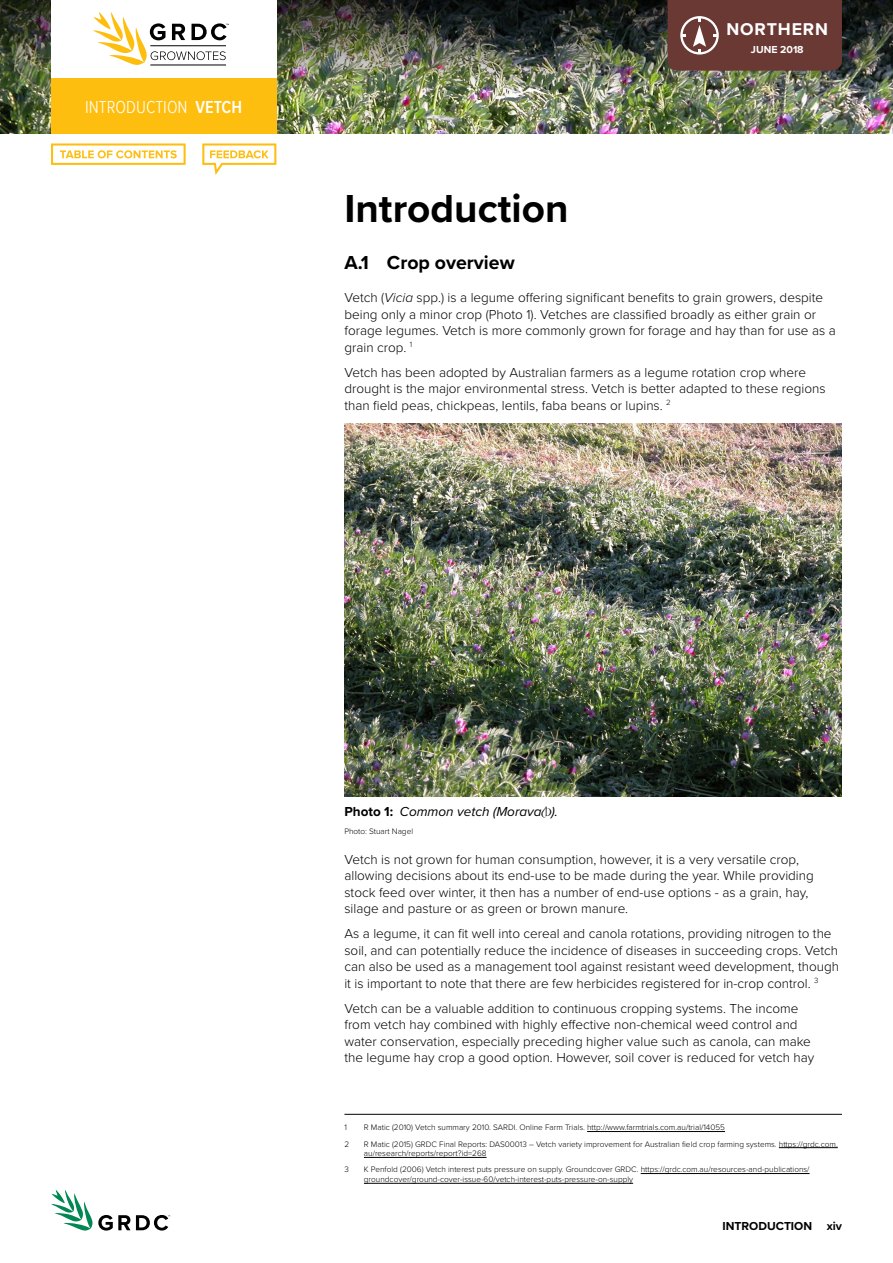
<style>
.page{position:relative;width:893px;height:1263px;background:#fff}
.page>*{position:absolute;margin:0;border:0;box-sizing:border-box;transform-origin:0 0}
.t1{font:700 40.5px "Proxima Nova";color:#000}
.t2{font:700 19.5px "Proxima Nova";color:#000}
.t3{font:300 18px "Proxima Nova Cond";color:#fff}
.t4{font:700 17.7px "Proxima Nova";letter-spacing:.05em;color:#fff}
.t5{font:300 13.5px/16.5px "Proxima Nova";color:#000}
.t6{font:italic 13.5px "Proxima Nova";color:#000}
.t7{font:700 12px "Proxima Nova";color:#000}
.t8{font:700 10.5px "Proxima Nova";color:#fff}
.t9{font:300 8.25px/9.8px "Proxima Nova";color:#000}
.s1{font-weight:600}
.s2{font-style:italic}
.s3{font-weight:700;font-style:normal}
.s4{font-family:"Plant Breeders Webfont";font-style:normal}
</style>
<div class="page">
<img style="left:0;top:117px;width:893px;height:16px">
<img style="left:0;top:0;width:893px;height:117px">
<svg style="left:51px;top:1190px;width:119px;height:41px"></svg>
<div style="left:51px;top:0;width:225px;height:81px;background:#fff"></div>
<div style="left:51px;top:78px;width:225px;height:55px;background:#febe10"></div>
<div style="left:668px;top:0;width:174px;height:71px;background:#6b3934"></div>
<hr style="left:150px;top:65px;width:76px;height:1px;background:#000">
<svg style="left:93px;top:12px;width:136px;height:53px"></svg>
<img style="left:344px;top:423px;width:498px;height:373px">
<hr style="left:344px;top:1114px;width:498px;height:1px;background:#000">
<hr style="left:587px;top:1131px;width:138px;height:1px;background:#000">
<hr style="left:779px;top:1147px;width:59px;height:1px;background:#000">
<hr style="left:364px;top:1157px;width:123px;height:1px;background:#000">
<hr style="left:641px;top:1173px;width:169px;height:1px;background:#000">
<hr style="left:364px;top:1183px;width:269px;height:1px;background:#000">
<svg style="left:51px;top:143px;width:135px;height:22px"></svg>
<svg style="left:202px;top:143px;width:74px;height:32px"></svg>
<h3 class="t3" style="left:85px;top:94px;width:130px">INTRODUCTION <span class="s1">Vetch</span></h3>
<h3 class="t4" style="left:726px;top:19px;width:103px">NORTHERN</h3>
<p class="t8" style="left:751px;top:41px;width:54px">June 2018</p>
<h1 class="t1" style="left:344px;top:178px;width:226px">Introduction</h1>
<h2 class="t2" style="left:344px;top:247px;width:172px">A.1 Crop overview</h2>
<p class="t5" style="left:344px;top:288px;width:493px">Vetch (<span class="s2">Vicia</span> spp.) is a legume offering significant benefits to grain growers, despite being only a minor crop (Photo 1). Vetches are classified broadly as either grain or forage legumes. Vetch is more commonly grown for forage and hay than for use as a grain crop. <sup>1</sup></p>
<p class="t5" style="left:344px;top:363px;width:483px">Vetch has been adopted by Australian farmers as a legume rotation crop where drought is the major environmental stress. Vetch is better adapted to these regions than field peas, chickpeas, lentils, faba beans or lupins. <sup>2</sup></p>
<p class="t6" style="left:344px;top:801px;width:215px"><span class="s3">Photo 1:</span> Common vetch (Morava<span class="s4">P</span>).</p>
<p class="t9" style="left:344px;top:826px;width:70px">Photo: Stuart Nagel</p>
<p class="t5" style="left:344px;top:850px;width:471px">Vetch is not grown for human consumption, however, it is a very versatile crop, allowing decisions about its end-use to be made during the year. While providing stock feed over winter, it then has a number of end-use options - as a grain, hay, silage and pasture or as green or brown manure.</p>
<p class="t5" style="left:344px;top:924px;width:496px">As a legume, it can fit well into cereal and canola rotations, providing nitrogen to the soil, and can potentially reduce the incidence of diseases in succeeding crops. Vetch can also be used as a management tool against resistant weed development, though it is important to note that there are few herbicides registered for in-crop control. <sup>3</sup></p>
<p class="t5" style="left:344px;top:999px;width:471px">Vetch can be a valuable addition to continuous cropping systems. The income from vetch hay combined with highly effective non-chemical weed control and water conservation, especially preceding higher value such as canola, can make the legume hay crop a good option. However, soil cover is reduced for vetch hay</p>
<p class="t9" style="left:344px;top:1122px;width:4px">1</p>
<p class="t9" style="left:364px;top:1122px;width:363px">R Matic (2010) Vetch summary 2010. SARDI. Online Farm Trials. http://www.farmtrials.com.au/trial/14055</p>
<p class="t9" style="left:344px;top:1138px;width:6px">2</p>
<p class="t9" style="left:364px;top:1138px;width:475px">R Matic (2015) GRDC Final Reports: DAS00013 – Vetch variety improvement for Australian field crop farming systems. https://grdc.com. au/research/reports/report?id=268</p>
<p class="t9" style="left:344px;top:1164px;width:6px">3</p>
<p class="t9" style="left:364px;top:1164px;width:447px">K Penfold (2006) Vetch interest puts pressure on supply. Groundcover GRDC. https://grdc.com.au/resources-and-publications/ groundcover/ground-cover-issue-60/vetch-interest-puts-pressure-on-supply</p>
<p class="t7" style="left:722px;top:1217px;width:121px">introduction xiv</p>
</div>
